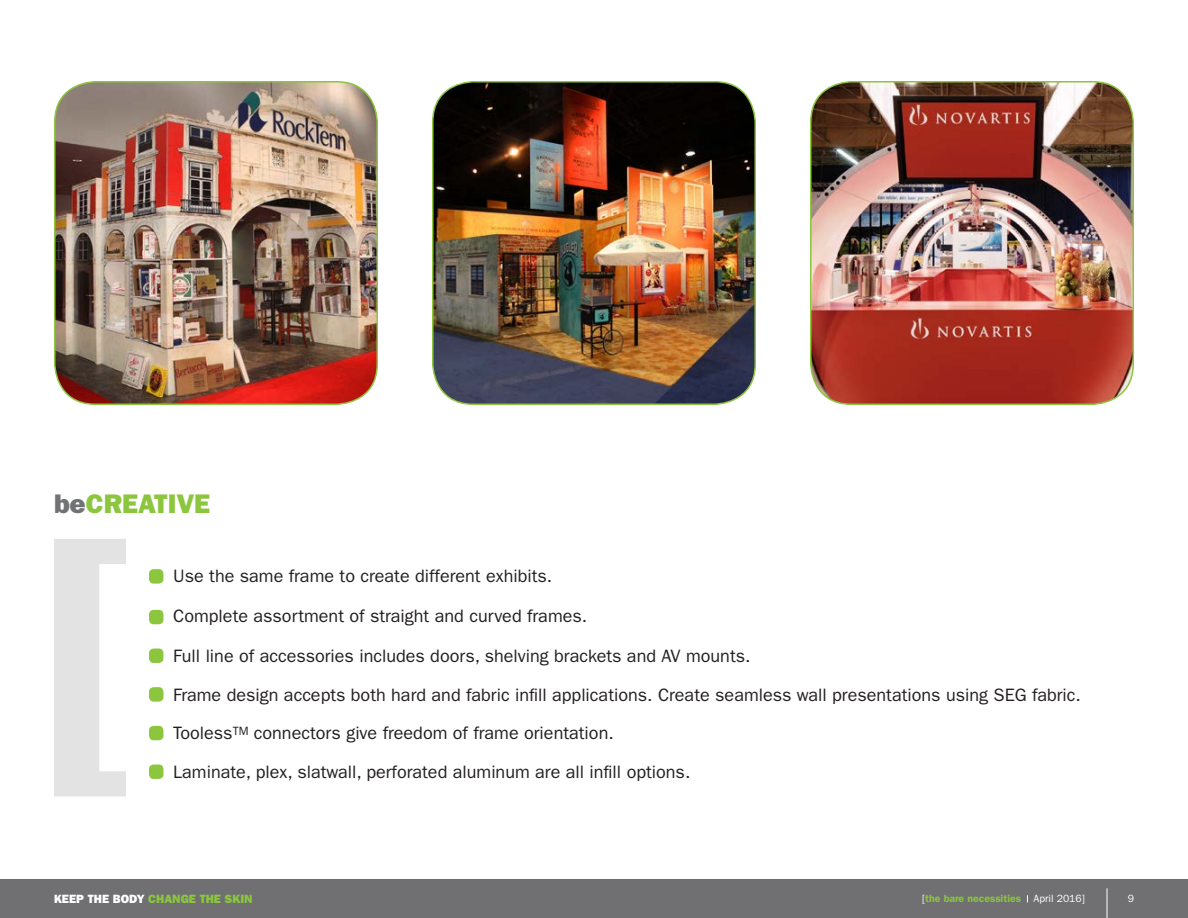
<style>
.page{position:relative;width:1188px;height:918px;background:#fff}
.page>*{position:absolute;margin:0;border:0;box-sizing:border-box;transform-origin:0 0}
.t1{font:27px "ITC Franklin Gothic Std Hvy";color:#8bc63e}
.t2{font:18px/38.7px "ITC Franklin Gothic Std";color:#231f20}
.t3{font:12px "ITC Franklin Gothic Std Hvy";color:#8bc63e}
.t4{font:600 10.5px "ITC Franklin Gothic Std";color:#8bc63e}
.t5{font:10.5px "ITC Franklin Gothic Std";color:#fff}
.s1{color:#717275}
.s2{color:#fff}
.s3{font-weight:400;color:#fff}
</style>
<div class="page">
<div style="left:0;top:880px;width:1188px;height:38px;background:#707073"></div>
<svg style="left:54px;top:539px;width:72px;height:257px"></svg>
<img style="left:811px;top:82px;width:322px;height:322px">
<div style="left:810px;top:81px;width:324px;height:324px;border:2px solid #8bc63e;border-radius:40px"></div>
<img style="left:55px;top:82px;width:322px;height:322px">
<div style="left:54px;top:81px;width:324px;height:324px;border:2px solid #8bc63e;border-radius:40px"></div>
<img style="left:433px;top:82px;width:322px;height:322px">
<div style="left:432px;top:81px;width:324px;height:324px;border:2px solid #8bc63e;border-radius:40px"></div>
<hr style="left:1107px;top:888px;width:1px;height:30px;background:#fff">
<div style="left:149px;top:569px;width:14px;height:15px;background:#8bc63e;border-radius:4px"></div>
<div style="left:149px;top:610px;width:14px;height:14px;background:#8bc63e;border-radius:4px"></div>
<div style="left:149px;top:649px;width:14px;height:14px;background:#8bc63e;border-radius:4px"></div>
<div style="left:149px;top:687px;width:14px;height:15px;background:#8bc63e;border-radius:4px"></div>
<div style="left:149px;top:726px;width:14px;height:14px;background:#8bc63e;border-radius:4px"></div>
<div style="left:149px;top:765px;width:14px;height:14px;background:#8bc63e;border-radius:4px"></div>
<h1 class="t1" style="left:54px;top:488px;width:158px"><span class="s1">be</span>CREATIVE</h1>
<p class="t2" style="left:173px;top:556px;width:381px">Use the same frame to create different exhibits.</p>
<p class="t2" style="left:173px;top:597px;width:415px">Complete assortment of straight and curved frames.</p>
<p class="t2" style="left:173px;top:637px;width:909px">Full line of accessories includes doors, shelving brackets and AV mounts.<br>Frame design accepts both hard and fabric infill applications. Create seamless wall presentations using SEG fabric.<br>Tooless<sup>TM</sup> connectors give freedom of frame orientation.<br>Laminate, plex, slatwall, perforated aluminum are all infill options.</p>
<p class="t3" style="left:54px;top:892px;width:200px"><span class="s2">KEEP THE BODY</span> CHANGE THE SKIN</p>
<p class="t5" style="left:1128px;top:893px;width:8px">9</p>
<p class="t4" style="left:922px;top:893px;width:164px"><span class="s3">[</span>the bare necessities <span class="s3">April 2016]</span></p>
</div>
